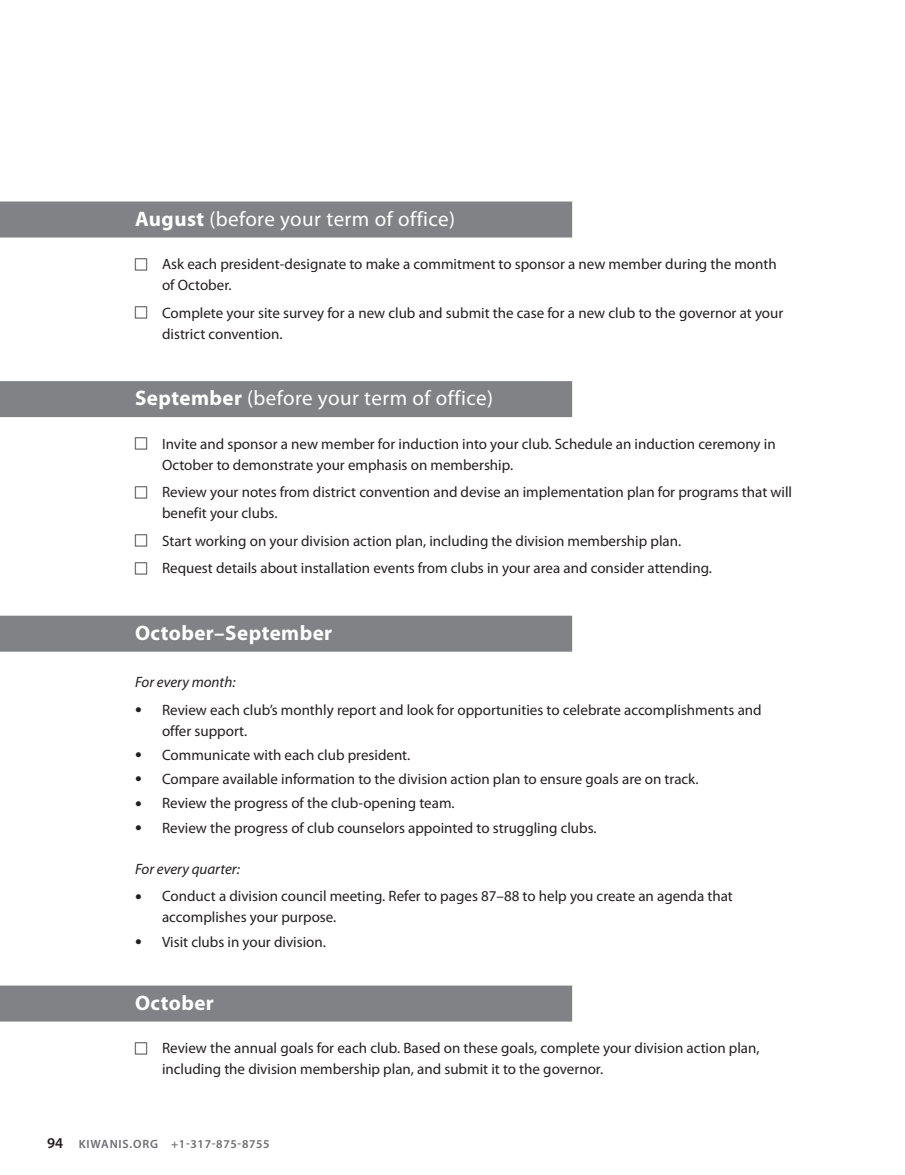
<style>
.page{position:relative;width:905px;height:1175px;background:#fff}
.page>*{position:absolute;margin:0;border:0;box-sizing:border-box;transform-origin:0 0}
.type_in_grey_bars_le{font:21px "Myriad Pro";letter-spacing:.02em;color:#fff}
.gray_bar_butt_left{font:21px "Myriad Pro";letter-spacing:.02em;color:#fff}
.type_in_grey_bars_le-2{font:700 21px "Myriad Pro";letter-spacing:.02em;color:#fff}
.t1{font:15px/21px "Myriad Pro";color:#231f20}
.LG_body_copy_ital{font:italic 15px "Myriad Pro";color:#231f20}
.t2{font:600 15px "Myriad Pro";color:#231f20}
.t3{font:600 12px "Myriad Pro";letter-spacing:.05em;color:#6c6d70}
.s1{font-weight:700}
.s2{font-size:24px}
</style>
<div class="page">
<div style="left:0;top:201px;width:572px;height:36px;background:#808285"></div>
<div style="left:0;top:381px;width:572px;height:36px;background:#808285"></div>
<div style="left:0;top:615px;width:572px;height:36px;background:#808285"></div>
<div style="left:0;top:985px;width:572px;height:36px;background:#808285"></div>
<p class="gray_bar_butt_left" style="left:135px;top:205px;width:321px"><span class="s1">August</span> (before your term of office)</p>
<p class="t1" style="left:162px;top:253px;width:616px">Ask each president-designate to make a commitment to sponsor a new member during the month of October.</p>
<p class="t1" style="left:162px;top:302px;width:622px">Complete your site survey for a new club and submit the case for a new club to the governor at your district convention.</p>
<p class="type_in_grey_bars_le" style="left:135px;top:385px;width:359px"><span class="s1">September</span> (before your term of office)</p>
<p class="t1" style="left:162px;top:433px;width:615px">Invite and sponsor a new member for induction into your club. Schedule an induction ceremony in<br>October to demonstrate your emphasis on membership.</p>
<p class="t1" style="left:162px;top:481px;width:631px">Review your notes from district convention and devise an implementation plan for programs that will benefit your clubs.</p>
<p class="t1" style="left:162px;top:530px;width:520px">Start working on your division action plan, including the division membership plan.</p>
<p class="t1" style="left:162px;top:557px;width:551px">Request details about installation events from clubs in your area and consider attending.</p>
<p class="type_in_grey_bars_le-2" style="left:135px;top:619px;width:199px">October–September</p>
<p class="LG_body_copy_ital" style="left:135px;top:672px;width:102px">For every month:</p>
<p class="t1" style="left:162px;top:698px;width:601px;text-indent:-27px"><span class="s2">•</span> Review each club’s monthly report and look for opportunities to celebrate accomplishments and offer support.</p>
<p class="t1" style="left:135px;top:744px;width:277px"><span class="s2">•</span> Communicate with each club president.</p>
<p class="t1" style="left:135px;top:768px;width:565px"><span class="s2">•</span> Compare available information to the division action plan to ensure goals are on track.</p>
<p class="t1" style="left:135px;top:792px;width:321px"><span class="s2">•</span> Review the progress of the club-opening team.</p>
<p class="t1" style="left:135px;top:816px;width:463px"><span class="s2">•</span> Review the progress of club counselors appointed to struggling clubs.</p>
<p class="LG_body_copy_ital" style="left:135px;top:859px;width:106px">For every quarter:</p>
<p class="t1" style="left:162px;top:885px;width:572px;text-indent:-27px"><span class="s2">•</span> Conduct a division council meeting. Refer to pages 87–88 to help you create an agenda that accomplishes your purpose.</p>
<p class="t1" style="left:135px;top:930px;width:192px"><span class="s2">•</span> Visit clubs in your division.</p>
<p class="type_in_grey_bars_le-2" style="left:135px;top:988px;width:80px">October</p>
<p class="t1" style="left:162px;top:1037px;width:599px">Review the annual goals for each club. Based on these goals, complete your division action plan, including the division membership plan, and submit it to the governor.</p>
<p class="t2" style="left:47px;top:1133px;width:18px">94</p>
<p class="t3" style="left:79px;top:1136px;width:192px">KIWANIS.ORG +1-317-875-8755</p>
</div>
